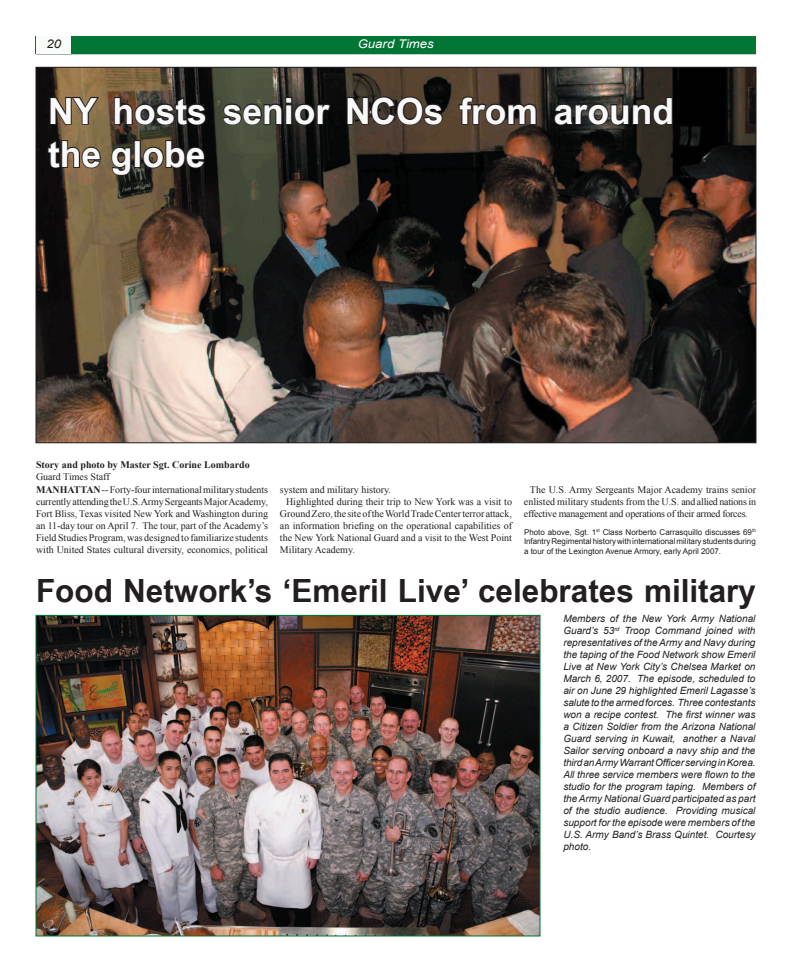
<style>
.page{position:relative;width:792px;height:972px;background:#fff}
.page>*{position:absolute;margin:0;border:0;box-sizing:border-box;transform-origin:0 0}
.t1{font:700 36px/43.2px "Arial Narrow";color:#f9f9f9;scale:1.2 1}
.t2{font:700 32px "Arial Narrow";color:#231f20;scale:1.2 1}
.t3{font:italic 12px "Arial";color:#fff;scale:1.1 1}
.t4{font:italic 12px "Arial";color:#231f20;scale:1.1 1}
.t5{font:10px/12px "Times New Roman";color:#231f20;text-align:justify}
.t6{font:italic 10px/12px "Arial";color:#231f20;text-align:justify}
.t7{font:700 10px "Times New Roman";color:#231f20}
.t8{font:8px/9.6px "Arial";color:#231f20;text-align:justify}
.s1{font-weight:700}
</style>
<div class="page">
<div style="left:36px;top:36px;width:720px;height:18px;background:#007534"></div>
<div style="left:37px;top:36px;width:34px;height:18px;background:#f8fbf8"></div>
<img style="left:38px;top:69px;width:716px;height:372px">
<svg style="left:49px;top:96px;width:52px;height:30px;background:#635139"></svg>
<svg style="left:113px;top:95px;width:94px;height:32px;background:#322a26"></svg>
<svg style="left:221px;top:96px;width:111px;height:30px;background:#2f3029"></svg>
<svg style="left:346px;top:95px;width:98px;height:31px;background:#352c25"></svg>
<svg style="left:458px;top:95px;width:80px;height:31px;background:#3d3128"></svg>
<svg style="left:553px;top:96px;width:121px;height:31px;background:#2a2825"></svg>
<svg style="left:46px;top:138px;width:56px;height:32px;background:#514331"></svg>
<svg style="left:110px;top:145px;width:23px;height:32px"></svg>
<div style="left:134px;top:140px;width:7px;height:28px;border:2px solid #231f20"></div>
<svg style="left:142px;top:139px;width:64px;height:31px;background:#352d24"></svg>
<img style="left:38px;top:617px;width:500px;height:317px">
<div style="left:36px;top:615px;width:504px;height:321px;border:1px solid #007534"></div>
<p class="t4" style="left:47px;top:36px;width:15px">20</p>
<p class="t3" style="left:358px;top:36px;width:71px">Guard Times</p>
<h1 class="t1" style="left:48px;top:88px;width:523px">NY hosts senior NCOs from around the globe</h1>
<p class="t7" style="left:36px;top:458px;width:215px">Story and photo by Master Sgt. Corine Lombardo</p>
<p class="t5" style="left:36px;top:470px;width:75px">Guard Times Staff</p>
<p class="t5" style="left:36px;top:483px;width:234px"><span class="s1">MANHATTAN</span> -- Forty-four international military students currently attending the U.S. Army Sergeants Major Academy, Fort Bliss, Texas visited New York and Washington during an 11-day tour on April 7. The tour, part of the Academy’s Field Studies Program, was designed to familiarize students with United States cultural diversity, economics, political</p>
<p class="t5" style="left:280px;top:483px;width:113px">system and military history.</p>
<p class="t5" style="left:286px;top:495px;width:228px">Highlighted during their trip to New York was a visit to</p>
<p class="t5" style="left:280px;top:507px;width:233px">Ground Zero, the site of the World Trade Center terror attack,</p>
<p class="t5" style="left:280px;top:519px;width:234px">an information briefing on the operational capabilities of</p>
<p class="t5" style="left:280px;top:531px;width:234px">the New York National Guard and a visit to the West Point</p>
<p class="t5" style="left:280px;top:543px;width:76px">Military Academy.</p>
<p class="t5" style="left:524px;top:483px;width:234px;text-indent:6px">The U.S. Army Sergeants Major Academy trains senior enlisted military students from the U.S. and allied nations in effective management and operations of their armed forces.</p>
<p class="t8" style="left:524px;top:527px;width:234px">Photo above, Sgt. 1<sup>st</sup> Class Norberto Carrasquillo discusses 69<sup>th </sup>Infantry Regimental history with international military students during a tour of the Lexington Avenue Armory, early April 2007.</p>
<h2 class="t2" style="left:36px;top:566px;width:602px">Food Network’s ‘Emeril Live’ celebrates military</h2>
<p class="t6" style="left:563px;top:613px;width:194px">Members of the New York Army National Guard’s 53<sup>rd</sup> Troop Command joined with representatives of the Army and Navy during the taping of the Food Network show Emeril Live at New York City’s Chelsea Market on March 6, 2007. The episode, scheduled to air on June 29 highlighted Emeril Lagasse’s salute to the armed forces. Three contestants won a recipe contest. The first winner was a Citizen Soldier from the Arizona National Guard serving in Kuwait, another a Naval Sailor serving onboard a navy ship and the third an Army Warrant Officer serving in Korea.<br>All three service members were flown to the studio for the program taping. Members of the Army National Guard participated as part of the studio audience. Providing musical support for the episode were members of the U.S. Army Band’s Brass Quintet. Courtesy photo.</p>
</div>
